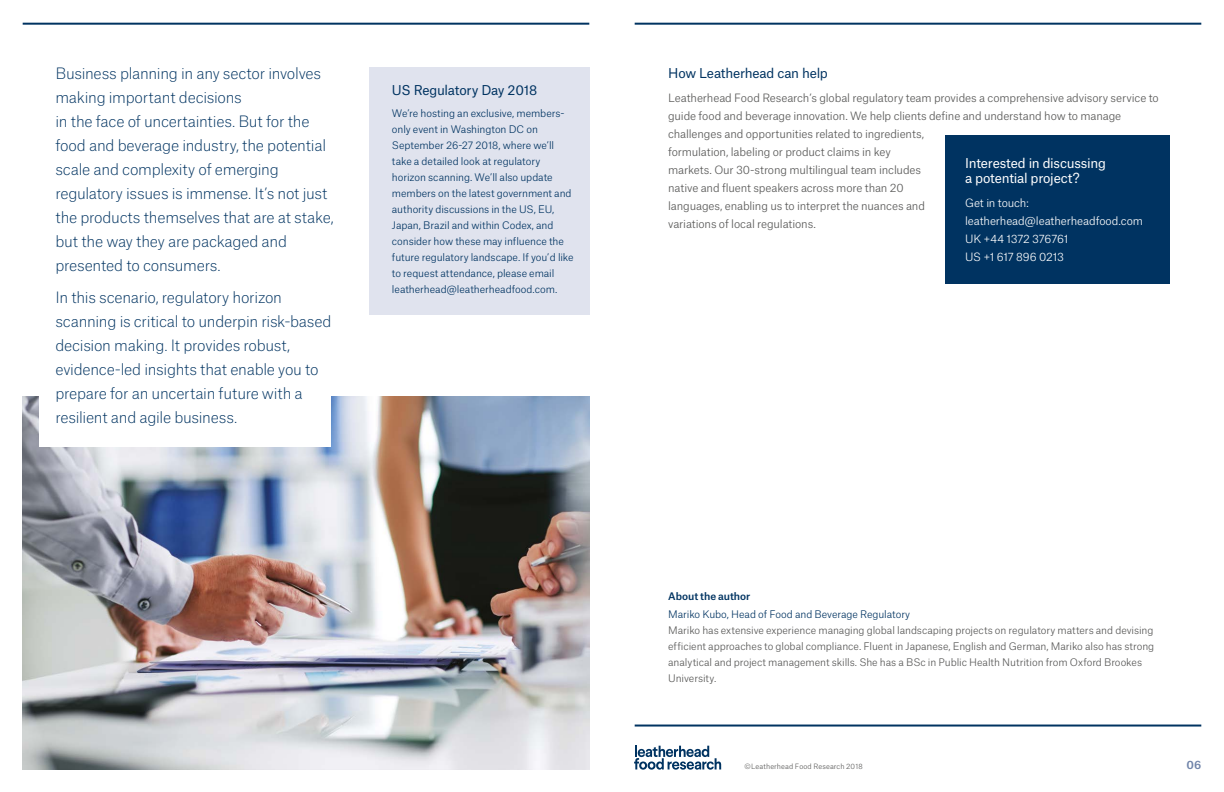
<style>
.page{position:relative;width:1224px;height:792px;background:#fff}
.page>*{position:absolute;margin:0;border:0;box-sizing:border-box;transform-origin:0 0}
.t1{font:100 15px/24px "Atlas Grotesk";letter-spacing:-.015em;color:#003361}
.t2{font:13px/15px "Atlas Grotesk";letter-spacing:-.02em;color:#fff}
.t3{font:13px "Atlas Grotesk";letter-spacing:-.015em;color:#003361}
.t4{font:300 11px/18px "Atlas Grotesk";letter-spacing:-.01em;color:#575756}
.t5{font:300 11px/18px "Atlas Grotesk";letter-spacing:-.01em;color:#fff}
.t6{font:500 11px "Atlas Grotesk";color:#7185aa}
.t7{font:300 10px/16px "Atlas Grotesk";letter-spacing:-.005em;color:#003361}
.t8{font:300 10px/16px "Atlas Grotesk";letter-spacing:-.01em;color:#575756}
.t9{font:500 10px "Atlas Grotesk";letter-spacing:-.005em;color:#003361}
.t10{font:300 7px "Atlas Grotesk";letter-spacing:.015em;color:#575756}
</style>
<div class="page">
<hr style="left:23px;top:23px;width:566px;height:2px;background:#003361">
<hr style="left:635px;top:23px;width:566px;height:2px;background:#003361">
<img style="left:23px;top:396px;width:566px;height:374px">
<svg style="left:634px;top:746px;width:87px;height:24px"></svg>
<hr style="left:635px;top:725px;width:566px;height:2px;background:#003361">
<div style="left:945px;top:135px;width:225px;height:148px;background:#003361"></div>
<div style="left:369px;top:67px;width:220px;height:248px;background:#e0e3ee"></div>
<div style="left:39px;top:359px;width:292px;height:87px;background:#fff"></div>
<p class="t1" style="left:55px;top:60px;width:280px">Business planning in any sector involves making important decisions<br>in the face of uncertainties. But for the food and beverage industry, the potential scale and complexity of emerging regulatory issues is immense. It’s not just the products themselves that are at stake, but the way they are packaged and presented to consumers.</p>
<p class="t1" style="left:55px;top:284px;width:278px">In this scenario, regulatory horizon scanning is critical to underpin risk-based decision making. It provides robust, evidence-led insights that enable you to prepare for an uncertain future with a resilient and agile business.</p>
<p class="t3" style="left:392px;top:80px;width:147px">US Regulatory Day 2018</p>
<p class="t7" style="left:392px;top:104px;width:183px">We’re hosting an exclusive, members&shy;only event in Washington DC on September 26-27 2018, where we’ll take a detailed look at regulatory horizon scanning. We’ll also update members on the latest government and authority discussions in the US, EU, Japan, Brazil and within Codex, and consider how these may influence the future regulatory landscape. If you’d like to request attendance, please email leatherhead@leatherheadfood.com.</p>
<p class="t3" style="left:668px;top:63px;width:161px">How Leatherhead can help</p>
<p class="t4" style="left:668px;top:88px;width:492px">Leatherhead Food Research’s global regulatory team provides a comprehensive advisory service to guide food and beverage innovation. We help clients define and understand how to manage challenges and opportunities related to ingredients,<br>formulation, labeling or product claims in key<br>markets. Our 30-strong multilingual team includes<br>native and fluent speakers across more than 20<br>languages, enabling us to interpret the nuances and<br>variations of local regulations.</p>
<p class="t2" style="left:965px;top:154px;width:142px">Interested in discussing a potential project?</p>
<p class="t5" style="left:965px;top:192px;width:179px">Get in touch: leatherhead@leatherheadfood.com<br>UK +44 1372 376761<br>US +1 617 896 0213</p>
<p class="t9" style="left:668px;top:588px;width:84px">About the author</p>
<p class="t7" style="left:668px;top:606px;width:244px">Mariko Kubo, Head of Food and Beverage Regulatory</p>
<p class="t8" style="left:668px;top:622px;width:488px">Mariko has extensive experience managing global landscaping projects on regulatory matters and devising efficient approaches to global compliance. Fluent in Japanese, English and German, Mariko also has strong analytical and project management skills. She has a BSc in Public Health Nutrition from Oxford Brookes University.</p>
<p class="t10" style="left:745px;top:761px;width:120px">©Leatherhead Food Research 2018</p>
<p class="t6" style="left:1186px;top:756px;width:16px">06</p>
</div>
